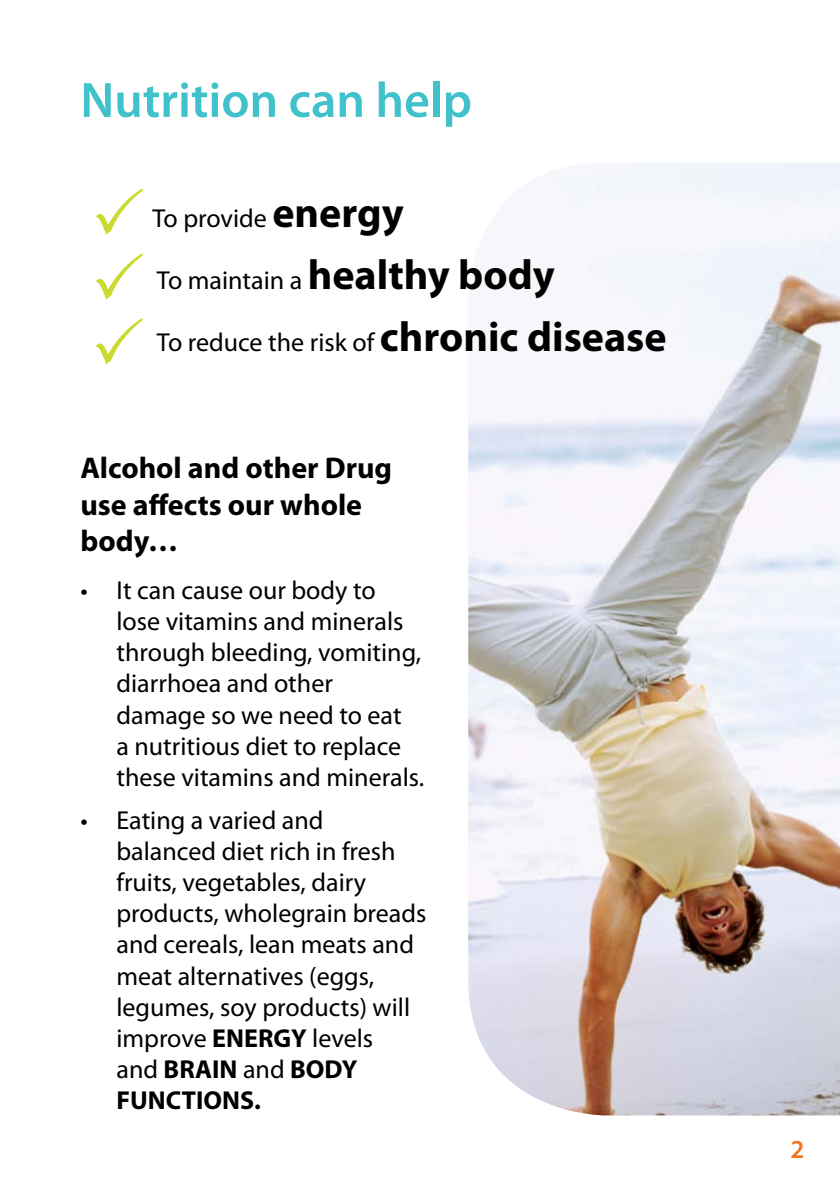
<style>
.page{position:relative;width:840px;height:1191px;background:#fff}
.page>*{position:absolute;margin:0;border:0;box-sizing:border-box;transform-origin:0 0}
.t1{font:600 50px "Myriad Pro";color:#41c2ca}
.t2{font:700 30px/36px "Myriad Pro";color:#000}
.t3{font:26px/31.2px "Myriad Pro";color:#000}
.t4{font:600 26px "Myriad Pro";color:#f47421}
.s1{font-weight:700;font-size:42px}
.s2{font-weight:700}
</style>
<div class="page">
<img style="left:468px;top:163px;width:371px;height:952px">
<svg style="left:95px;top:189px;width:48px;height:46px"></svg>
<svg style="left:95px;top:253px;width:48px;height:46px"></svg>
<svg style="left:95px;top:318px;width:48px;height:46px"></svg>
<h1 class="t1" style="left:80px;top:68px;width:393px">Nutrition can help</h1>
<p class="t3" style="left:152px;top:203px;width:252px">To provide <span class="s1">energy</span></p>
<p class="t3" style="left:157px;top:264px;width:399px">To maintain a <span class="s1">healthy body</span></p>
<p class="t3" style="left:157px;top:326px;width:511px">To reduce the risk of <span class="s1">chronic disease</span></p>
<p class="t2" style="left:80px;top:449px;width:313px">Alcohol and other Drug use affects our whole body…</p>
<p class="t3" style="left:116px;top:574px;width:309px;text-indent:-36px">• It can cause our body to lose vitamins and minerals through bleeding, vomiting, diarrhoea and other damage so we need to eat<br>a nutritious diet to replace these vitamins and minerals.</p>
<p class="t3" style="left:116px;top:804px;width:311px;text-indent:-36px">• Eating a varied and balanced diet rich in fresh fruits, vegetables, dairy products, wholegrain breads and cereals, lean meats and meat alternatives (eggs, legumes, soy products) will improve <span class="s2">ENERGY</span> levels<br>and <span class="s2">BRAIN</span> and <span class="s2">BODY<br>FUNCTIONS.</span></p>
<p class="t4" style="left:790px;top:1133px;width:15px">2</p>
</div>
